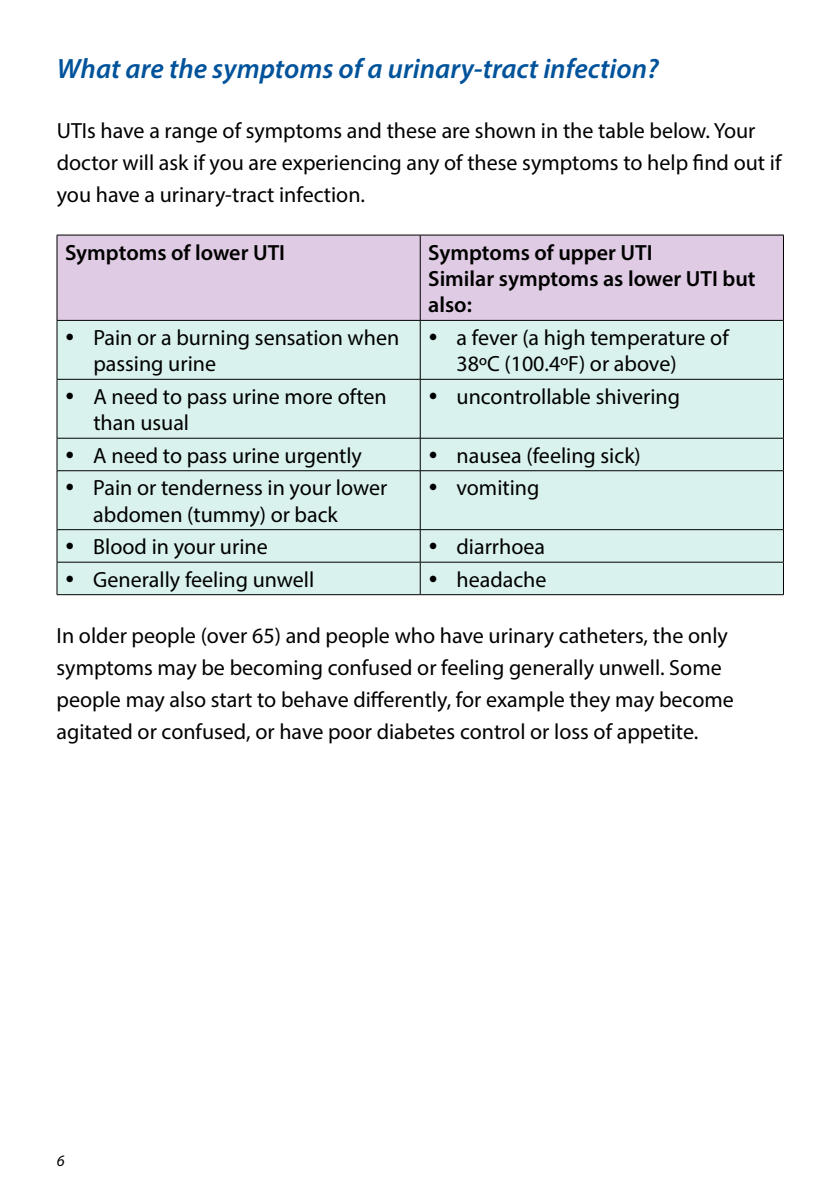
<style>
.page{position:relative;width:840px;height:1191px;background:#fff}
.page>*{position:absolute;margin:0;border:0;box-sizing:border-box;transform-origin:0 0}
.t1{font:italic 600 28px "Myriad Pro";color:#00539b}
.t2{font:22px/32px "Myriad Pro";color:#000}
.t3{font:600 22px/26.4px "Myriad Pro";color:#000}
.t4{font:italic 16px "Myriad Pro";color:#000}
</style>
<div class="page">
<div style="left:58px;top:236px;width:724px;height:84px;background:#dfcbe3"></div>
<div style="left:58px;top:321px;width:724px;height:273px;background:#d9f2ee"></div>
<hr style="left:57px;top:235px;width:363px;height:1px;background:#000">
<hr style="left:57px;top:235px;width:1px;height:85px;background:#000">
<hr style="left:420px;top:235px;width:363px;height:1px;background:#000">
<hr style="left:419px;top:235px;width:1px;height:85px;background:#000">
<hr style="left:782px;top:235px;width:1px;height:85px;background:#000">
<hr style="left:57px;top:320px;width:363px;height:1px;background:#000">
<hr style="left:57px;top:321px;width:1px;height:58px;background:#000">
<hr style="left:420px;top:320px;width:363px;height:1px;background:#000">
<hr style="left:419px;top:321px;width:1px;height:58px;background:#000">
<hr style="left:782px;top:321px;width:1px;height:58px;background:#000">
<hr style="left:57px;top:379px;width:363px;height:1px;background:#000">
<hr style="left:57px;top:379px;width:1px;height:59px;background:#000">
<hr style="left:420px;top:379px;width:363px;height:1px;background:#000">
<hr style="left:419px;top:379px;width:1px;height:59px;background:#000">
<hr style="left:782px;top:379px;width:1px;height:59px;background:#000">
<hr style="left:57px;top:438px;width:363px;height:1px;background:#000">
<hr style="left:57px;top:438px;width:1px;height:32px;background:#000">
<hr style="left:420px;top:438px;width:363px;height:1px;background:#000">
<hr style="left:419px;top:438px;width:1px;height:32px;background:#000">
<hr style="left:782px;top:438px;width:1px;height:32px;background:#000">
<hr style="left:57px;top:470px;width:363px;height:1px;background:#000">
<hr style="left:57px;top:471px;width:1px;height:58px;background:#000">
<hr style="left:420px;top:470px;width:363px;height:1px;background:#000">
<hr style="left:419px;top:471px;width:1px;height:58px;background:#000">
<hr style="left:782px;top:471px;width:1px;height:58px;background:#000">
<hr style="left:57px;top:529px;width:363px;height:1px;background:#000">
<hr style="left:57px;top:530px;width:1px;height:32px;background:#000">
<hr style="left:420px;top:529px;width:363px;height:1px;background:#000">
<hr style="left:419px;top:530px;width:1px;height:32px;background:#000">
<hr style="left:782px;top:530px;width:1px;height:32px;background:#000">
<hr style="left:57px;top:562px;width:363px;height:1px;background:#000">
<hr style="left:57px;top:562px;width:1px;height:32px;background:#000">
<hr style="left:420px;top:562px;width:363px;height:1px;background:#000">
<hr style="left:419px;top:562px;width:1px;height:32px;background:#000">
<hr style="left:782px;top:562px;width:1px;height:32px;background:#000">
<hr style="left:57px;top:594px;width:363px;height:1px;background:#000">
<hr style="left:420px;top:594px;width:363px;height:1px;background:#000">
<svg style="left:67px;top:333px;width:6px;height:7px"></svg>
<svg style="left:430px;top:333px;width:6px;height:7px"></svg>
<svg style="left:67px;top:392px;width:6px;height:7px"></svg>
<svg style="left:430px;top:392px;width:6px;height:7px"></svg>
<svg style="left:67px;top:451px;width:6px;height:7px"></svg>
<svg style="left:430px;top:451px;width:6px;height:7px"></svg>
<svg style="left:67px;top:484px;width:6px;height:6px"></svg>
<svg style="left:430px;top:484px;width:6px;height:6px"></svg>
<svg style="left:67px;top:543px;width:6px;height:6px"></svg>
<svg style="left:430px;top:543px;width:6px;height:6px"></svg>
<svg style="left:67px;top:575px;width:6px;height:7px"></svg>
<svg style="left:429px;top:575px;width:7px;height:7px"></svg>
<p class="t1" style="left:57px;top:50px;width:603px">What are the symptoms of a urinary-tract infection?</p>
<p class="t2" style="left:57px;top:114px;width:725px">UTIs have a range of symptoms and these are shown in the table below. Your doctor will ask if you are experiencing any of these symptoms to help find out if you have a urinary-tract infection.</p>
<p class="t3" style="left:65px;top:238px;width:221px">Symptoms of lower UTI</p>
<p class="t3" style="left:428px;top:238px;width:329px">Symptoms of upper UTI<br>Similar symptoms as lower UTI but also:</p>
<p class="t2" style="left:93px;top:324px;width:307px;line-height:26.4px">Pain or a burning sensation when passing urine</p>
<p class="t2" style="left:456px;top:324px;width:273px;line-height:26.4px">a fever (a high temperature of<br>38ºC (100.4ºF) or above)</p>
<p class="t2" style="left:93px;top:383px;width:295px;line-height:26.4px">A need to pass urine more often than usual</p>
<p class="t2" style="left:456px;top:380px;width:225px">uncontrollable shivering</p>
<p class="t2" style="left:93px;top:439px;width:270px">A need to pass urine urgently</p>
<p class="t2" style="left:456px;top:439px;width:186px">nausea (feeling sick)</p>
<p class="t2" style="left:93px;top:474px;width:295px;line-height:26.4px">Pain or tenderness in your lower abdomen (tummy) or back</p>
<p class="t2" style="left:456px;top:471px;width:84px">vomiting</p>
<p class="t2" style="left:93px;top:530px;width:176px">Blood in your urine</p>
<p class="t2" style="left:456px;top:530px;width:90px">diarrhoea</p>
<p class="t2" style="left:93px;top:563px;width:222px">Generally feeling unwell</p>
<p class="t2" style="left:456px;top:563px;width:91px">headache</p>
<p class="t2" style="left:57px;top:619px;width:678px">In older people (over 65) and people who have urinary catheters, the only symptoms may be becoming confused or feeling generally unwell. Some people may also start to behave differently, for example they may become agitated or confused, or have poor diabetes control or loss of appetite.</p>
<p class="t4" style="left:57px;top:1151px;width:9px">6</p>
</div>
